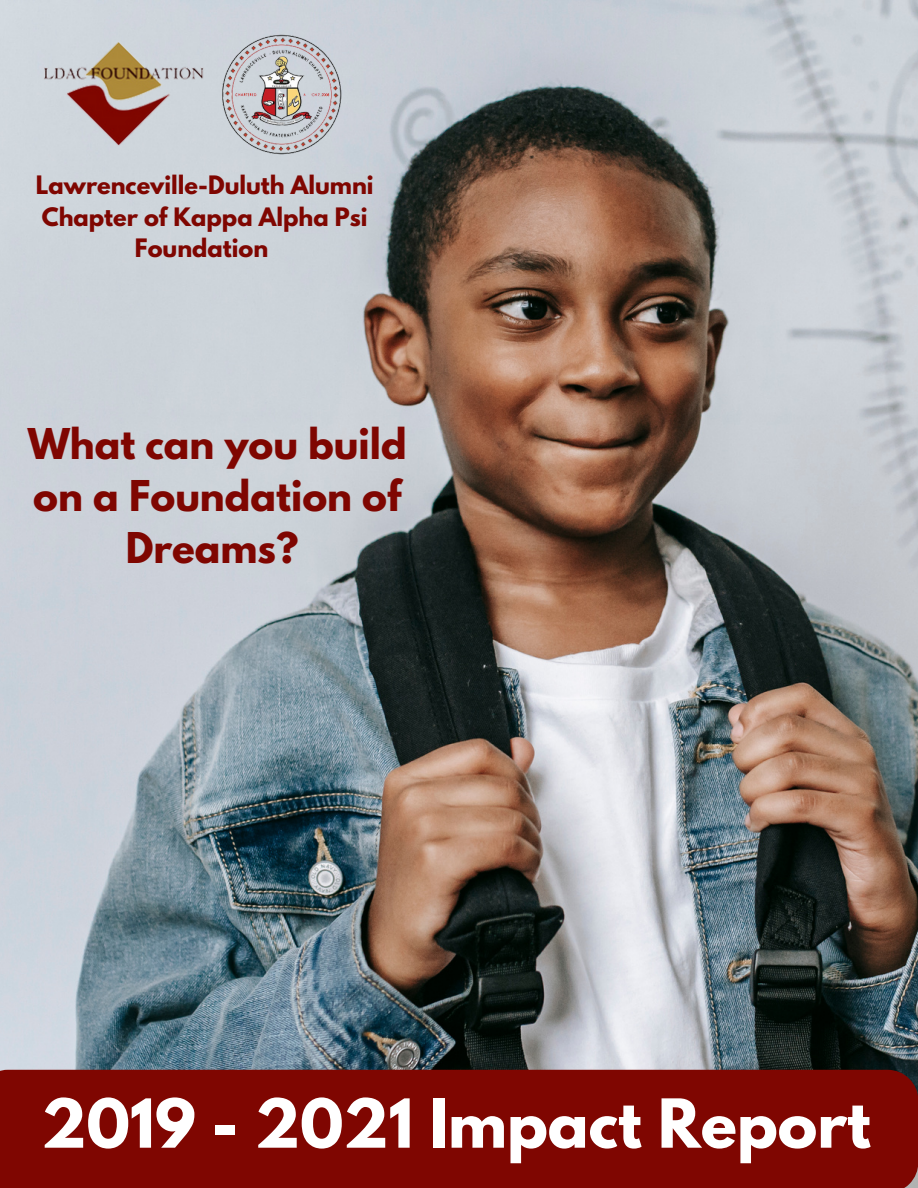
<style>
.page{position:relative;width:918px;height:1188px;background:#fff}
.page>*{position:absolute;margin:0;border:0;box-sizing:border-box;transform-origin:0 0}
.t1{font:700 59.85px "League Spartan";color:#fff}
.t2{font:700 37.65px/51.8px "League Spartan";color:#7f0601;text-align:center}
.t3{font:700 22.5px/31.5px "League Spartan";color:#7f0601;text-align:center}
</style>
<div class="page">
<img style="left:0;top:0;width:918px;height:1070px">
<img style="left:0;top:29px;width:241px;height:126px">
<img style="left:221px;top:34px;width:121px;height:121px">
<div style="left:0;top:1070px;width:918px;height:118px;background:#7f0601"></div>
<p class="t3" style="left:36px;top:172px;width:339px">Lawrenceville-Duluth Alumni<br>Chapter of Kappa Alpha Psi<br>Foundation</p>
<p class="t2" style="left:28px;top:423px;width:381px">What can you build on a Foundation of<br>Dreams?</p>
<p class="t1" style="left:41px;top:1094px;width:831px">2019 - 2021 Impact Report</p>
</div>
